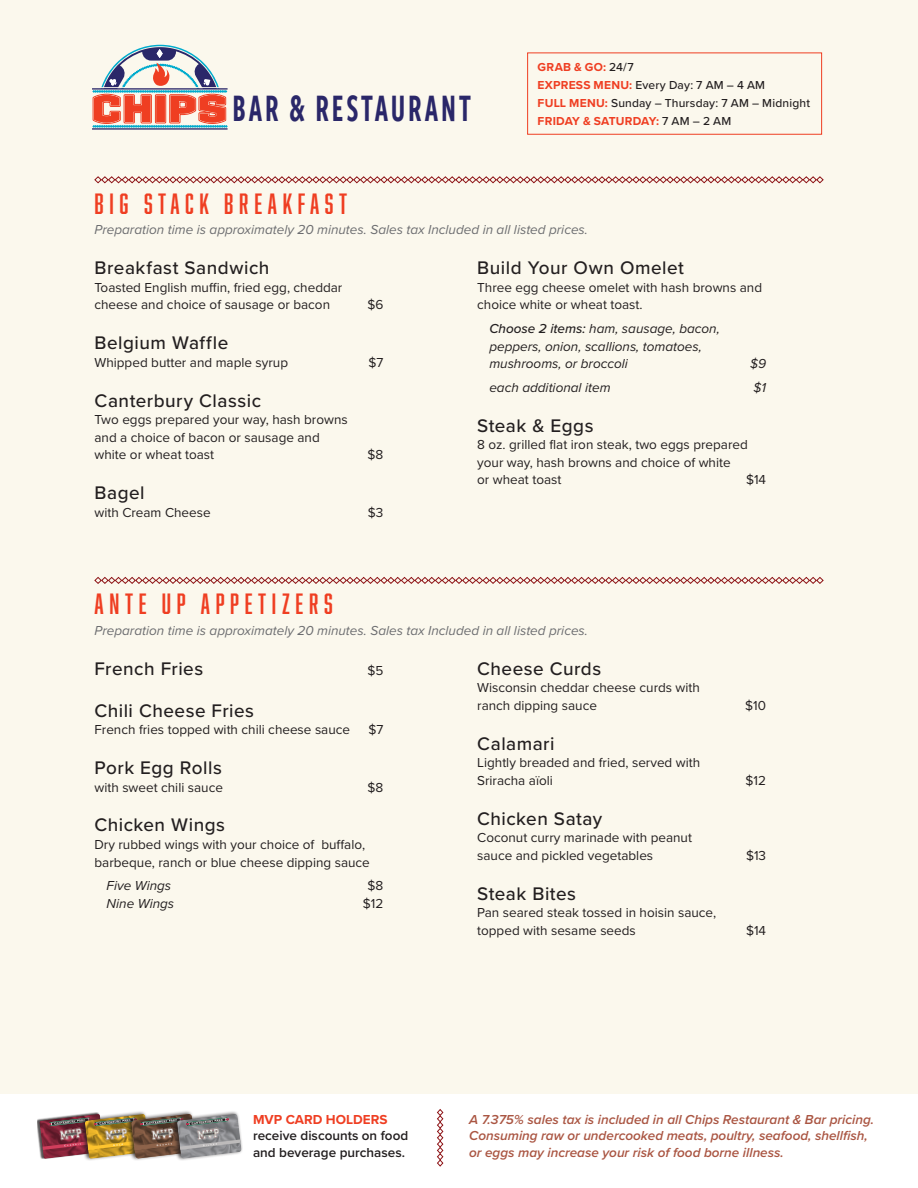
<style>
.page{position:relative;width:918px;height:1188px;background:#fbf8ed}
.page>*{position:absolute;margin:0;border:0;box-sizing:border-box;transform-origin:0 0}
.t1{font:40.5px "Freight Sans Cmp Pro Semi";letter-spacing:.08em;color:#2a2769;scale:.81 1}
.Main_Head{font:27px "Abolition";letter-spacing:.21em;color:#ef3e22}
.Entree_Head{font:500 18.9px "Proxima Nova";letter-spacing:.025em;color:#231f20}
.Entree_-_Descriptor{font:500 18.9px "Proxima Nova";letter-spacing:.025em;color:#231f20}
.Entree_-_Descriptor-2{font:13.5px/17.5px "Proxima Nova";color:#231f20}
.t2{font:italic 600 13.5px/16.5px "Proxima Nova";color:#aa5643}
.Main_Head_-_Descript{font:italic 13.5px "Proxima Nova";color:#6c6d70}
.Entree_-_Subdescript{font:italic 13.5px/17.5px "Proxima Nova";color:#231f20}
.t3{font:600 13.5px/16.5px "Proxima Nova";color:#231f20}
.t4{font:700 13.5px "Proxima Nova";color:#ef3e22}
.Entree_-_Subdescript-2{font:13.5px "Proxima Nova";color:#231f20}
.Entree_Head_-_Less_S{font:500 12px "Proxima Nova";letter-spacing:.015em;color:#231f20}
.Entree_Head_-_Less_S-2{font:700 12px "Proxima Nova";letter-spacing:.02em;color:#ef3e22}
.s1{font-weight:500;color:#231f20}
.s2{font-weight:700;color:#ef3e22}
.s3{font-weight:500}
</style>
<div class="page">
<div style="left:0;top:1094px;width:918px;height:94px;background:#fff"></div>
<div style="left:37px;top:1112px;width:67px;height:47px;background:#231f20;opacity:.75"></div>
<div style="left:80px;top:1110px;width:71px;height:52px;background:#231f20;opacity:.75"></div>
<div style="left:126px;top:1110px;width:71px;height:52px;background:#231f20;opacity:.75"></div>
<div style="left:172px;top:1110px;width:71px;height:52px;background:#231f20;opacity:.75"></div>
<img style="left:39px;top:1114px;width:203px;height:45px">
<img style="left:197px;top:1127px;width:24px;height:15px">
<img style="left:203px;top:1143px;width:14px;height:3px">
<svg style="left:437px;top:1109px;width:7px;height:58px"></svg>
<svg style="left:94px;top:176px;width:730px;height:8px"></svg>
<svg style="left:94px;top:577px;width:730px;height:7px"></svg>
<hr style="left:92px;top:88px;width:136px;height:2px;background:#2a2769">
<hr style="left:92px;top:128px;width:136px;height:2px;background:#2a2769">
<svg style="left:93px;top:45px;width:134px;height:85px"></svg>
<div style="left:527px;top:53px;width:295px;height:82px;border:1px solid #ef3e22"></div>
<p class="t1" style="left:233px;top:81px;width:296px">BAR &amp; RESTAURANT</p>
<p class="Entree_Head_-_Less_S-2" style="left:538px;top:58px;width:98px">GRAB &amp; GO: <span class="s1">24/7</span></p>
<p class="Entree_Head_-_Less_S" style="left:538px;top:76px;width:229px"><span class="s2">EXPRESS MENU:</span> Every Day: 7 AM – 4 AM</p>
<p class="Entree_Head_-_Less_S" style="left:538px;top:94px;width:274px"><span class="s2">FULL MENU:</span> Sunday – Thursday: 7 AM – Midnight</p>
<p class="Entree_Head_-_Less_S-2" style="left:538px;top:112px;width:195px">FRIDAY &amp; SATURDAY: <span class="s1">7 AM – 2 AM</span></p>
<p class="Main_Head" style="left:95px;top:188px;width:254px">BIG STACK BREAKFAST</p>
<p class="Main_Head_-_Descript" style="left:94px;top:220px;width:495px">Preparation time is approximately 20 minutes. Sales tax Included in all listed prices.</p>
<p class="Entree_Head" style="left:94px;top:254px;width:176px">Breakfast Sandwich</p>
<p class="Entree_-_Descriptor-2" style="left:94px;top:278px;width:249px">Toasted English muffin, fried egg, cheddar cheese and choice of sausage or bacon</p>
<p class="Entree_Head" style="left:477px;top:254px;width:208px">Build Your Own Omelet</p>
<p class="Entree_-_Descriptor-2" style="left:477px;top:278px;width:286px">Three egg cheese omelet with hash browns and choice white or wheat toast.</p>
<p class="Entree_-_Subdescript" style="left:489px;top:319px;width:232px"><span class="s3">Choose 2 items:</span> ham, sausage, bacon, peppers, onion, scallions, tomatoes, mushrooms, or broccoli</p>
<p class="Entree_-_Descriptor-2" style="left:367px;top:296px;width:17px">$6</p>
<p class="Entree_Head" style="left:94px;top:329px;width:135px">Belgium Waffle</p>
<p class="Entree_-_Descriptor-2" style="left:94px;top:353px;width:195px">Whipped butter and maple syrup</p>
<p class="Entree_-_Descriptor-2" style="left:368px;top:353px;width:16px">$7</p>
<p class="Entree_Head" style="left:94px;top:386px;width:168px">Canterbury Classic</p>
<p class="Entree_-_Descriptor-2" style="left:94px;top:410px;width:255px">Two eggs prepared your way, hash browns and a choice of bacon or sausage and white or wheat toast</p>
<p class="Entree_-_Subdescript" style="left:750px;top:354px;width:17px">$9</p>
<p class="Entree_-_Subdescript" style="left:489px;top:378px;width:123px">each additional item</p>
<p class="Entree_-_Subdescript" style="left:754px;top:378px;width:14px">$1</p>
<p class="Entree_Head" style="left:477px;top:411px;width:118px">Steak &amp; Eggs</p>
<p class="Entree_-_Descriptor-2" style="left:477px;top:435px;width:272px">8 oz. grilled flat iron steak, two eggs prepared your way, hash browns and choice of white<br>or wheat toast</p>
<p class="Entree_-_Descriptor-2" style="left:368px;top:445px;width:17px">$8</p>
<p class="Entree_-_Descriptor-2" style="left:746px;top:470px;width:22px">$14</p>
<p class="Entree_Head" style="left:94px;top:479px;width:52px">Bagel</p>
<p class="Entree_-_Descriptor-2" style="left:94px;top:503px;width:118px">with Cream Cheese</p>
<p class="Entree_-_Descriptor-2" style="left:368px;top:503px;width:17px">$3</p>
<p class="Main_Head" style="left:95px;top:588px;width:240px">ANTE UP APPETIZERS</p>
<p class="Main_Head_-_Descript" style="left:94px;top:621px;width:495px">Preparation time is approximately 20 minutes. Sales tax Included in all listed prices.</p>
<p class="Entree_-_Descriptor" style="left:94px;top:655px;width:110px">French Fries</p>
<p class="Entree_-_Descriptor-2" style="left:367px;top:661px;width:17px">$5</p>
<p class="Entree_Head" style="left:94px;top:696px;width:161px">Chili Cheese Fries</p>
<p class="Entree_-_Descriptor-2" style="left:94px;top:720px;width:257px">French fries topped with chili cheese sauce</p>
<p class="Entree_-_Descriptor-2" style="left:368px;top:720px;width:16px">$7</p>
<p class="Entree_Head" style="left:94px;top:754px;width:129px">Pork Egg Rolls</p>
<p class="Entree_-_Descriptor-2" style="left:94px;top:778px;width:130px">with sweet chili sauce</p>
<p class="Entree_-_Descriptor-2" style="left:368px;top:778px;width:17px">$8</p>
<p class="Entree_Head" style="left:94px;top:811px;width:132px">Chicken Wings</p>
<p class="Entree_-_Descriptor-2" style="left:94px;top:835px;width:277px">Dry rubbed wings with your choice of buffalo, barbeque, ranch or blue cheese dipping sauce</p>
<p class="Entree_-_Subdescript" style="left:107px;top:876px;width:66px">Five Wings</p>
<p class="Entree_-_Subdescript-2" style="left:368px;top:876px;width:17px">$8</p>
<p class="Entree_-_Subdescript" style="left:107px;top:894px;width:69px">Nine Wings</p>
<p class="Entree_-_Subdescript-2" style="left:363px;top:893px;width:22px">$12</p>
<p class="Entree_Head" style="left:477px;top:655px;width:126px">Cheese Curds</p>
<p class="Entree_-_Descriptor-2" style="left:477px;top:679px;width:224px">Wisconsin cheddar cheese curds with ranch dipping sauce</p>
<p class="Entree_Head" style="left:477px;top:729px;width:79px">Calamari</p>
<p class="Entree_-_Descriptor-2" style="left:477px;top:754px;width:224px">Lightly breaded and fried, served with<br>Sriracha aïoli</p>
<p class="Entree_Head" style="left:477px;top:804px;width:127px">Chicken Satay</p>
<p class="Entree_-_Descriptor-2" style="left:477px;top:828px;width:216px">Coconut curry marinade with peanut sauce and pickled vegetables</p>
<p class="Entree_Head" style="left:477px;top:879px;width:100px">Steak Bites</p>
<p class="Entree_-_Descriptor-2" style="left:477px;top:903px;width:240px">Pan seared steak tossed in hoisin sauce, topped with sesame seeds</p>
<p class="Entree_-_Descriptor-2" style="left:745px;top:696px;width:22px">$10</p>
<p class="Entree_-_Descriptor-2" style="left:746px;top:771px;width:22px">$12</p>
<p class="Entree_-_Descriptor-2" style="left:746px;top:846px;width:22px">$13</p>
<p class="Entree_-_Descriptor-2" style="left:746px;top:921px;width:22px">$14</p>
<p class="t4" style="left:253px;top:1109px;width:136px">MVP CARD HOLDERS</p>
<p class="t3" style="left:253px;top:1127px;width:157px">receive discounts on food and beverage purchases.</p>
<p class="t2" style="left:469px;top:1111px;width:407px">A 7.375% sales tax is included in all Chips Restaurant &amp; Bar pricing.<br>Consuming raw or undercooked meats, poultry, seafood, shellfish, or eggs may increase your risk of food borne illness.</p>
</div>
